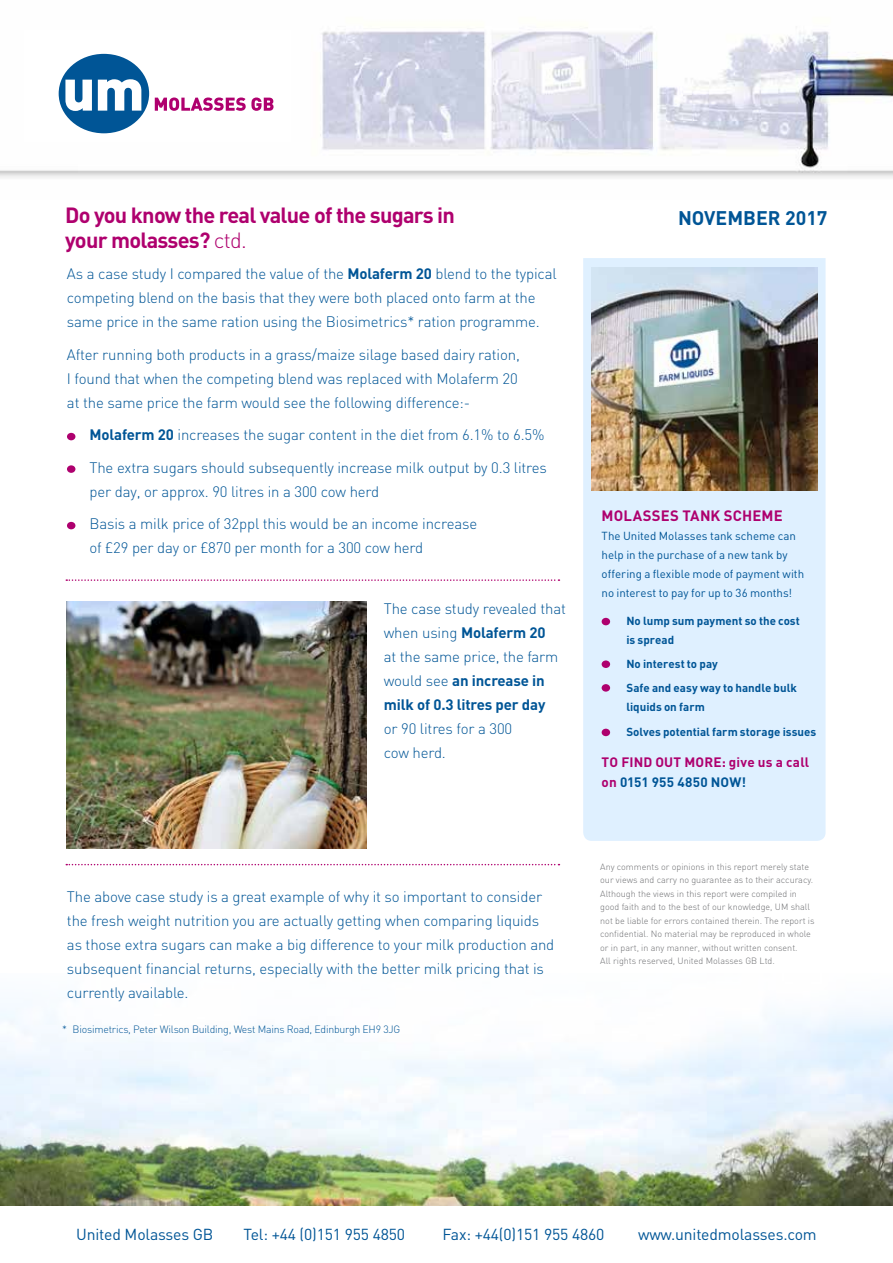
<style>
.page{position:relative;width:893px;height:1263px;background:#fff}
.page>*{position:absolute;margin:0;border:0;box-sizing:border-box;transform-origin:0 0}
.t1{font:700 21.75px/25.5px "DIN";letter-spacing:-.035em;color:#af006e}
.t2{font:700 19.5px "DIN";color:#005596}
.t3{font:15.75px "DIN";letter-spacing:-.01em;color:#005596}
.t4{font:300 15px/24px "DIN";letter-spacing:-.01em;color:#005596}
.t5{font:700 14.85px "DIN";letter-spacing:.005em;color:#ae006e}
.t6{font:700 13.5px/20.2px "DIN";letter-spacing:.01em;color:#ae006e}
.t7{font:11.55px/19px "DIN";color:#005596}
.t8{font:700 11.55px/19px "DIN";color:#005596}
.t9{font:300 10.5px "DIN";letter-spacing:-.02em;color:#005596}
.t10{font:300 9px/13.5px "DIN";color:#6d6e71}
.s1{font-weight:300}
.s2{font-weight:700}
.s3{color:#005596}
</style>
<div class="page">
<img style="left:0;top:1007px;width:893px;height:199px">
<div style="left:67px;top:433px;width:8px;height:7px;background:#ae006e;border-radius:50%"></div>
<div style="left:67px;top:465px;width:8px;height:8px;background:#ae006e;border-radius:50%"></div>
<div style="left:67px;top:522px;width:8px;height:7px;background:#ae006e;border-radius:50%"></div>
<img style="left:0;top:27px;width:893px;height:151px">
<div style="left:24px;top:31px;width:267px;height:111px;background:#fff"></div>
<div style="left:59px;top:54px;width:90px;height:79px;background:#005596;border-radius:50%"></div>
<svg style="left:65px;top:80px;width:27px;height:31px"></svg>
<svg style="left:98px;top:79px;width:43px;height:32px"></svg>
<svg style="left:155px;top:98px;width:119px;height:13px"></svg>
<img style="left:67px;top:601px;width:300px;height:247px">
<div style="left:583px;top:258px;width:243px;height:583px;background:#dff0ff"></div>
<img style="left:592px;top:268px;width:226px;height:222px">
<div style="left:602px;top:618px;width:8px;height:7px;background:#ae006e;border-radius:50%"></div>
<div style="left:602px;top:660px;width:8px;height:8px;background:#ae006e;border-radius:50%"></div>
<div style="left:602px;top:684px;width:8px;height:8px;background:#ae006e;border-radius:50%"></div>
<div style="left:602px;top:729px;width:8px;height:7px;background:#ae006e;border-radius:50%"></div>
<svg style="left:66px;top:864px;width:493px;height:1px"></svg>
<svg style="left:66px;top:579px;width:493px;height:2px"></svg>
<h1 class="t1" style="left:65px;top:201px;width:391px">Do you know the real value of the sugars in your molasses? <span class="s1">ctd.</span></h1>
<h2 class="t2" style="left:678px;top:205px;width:151px">NOVEMBER 2017</h2>
<p class="t4" style="left:67px;top:262px;width:491px">As a case study I compared the value of the <span class="s2">Molaferm 20</span> blend to the typical competing blend on the basis that they were both placed onto farm at the same price in the same ration using the Biosimetrics* ration programme.</p>
<p class="t4" style="left:67px;top:342px;width:454px">After running both products in a grass/maize silage based dairy ration,<br>I found that when the competing blend was replaced with Molaferm 20 at the same price the farm would see the following difference:-</p>
<p class="t4" style="left:89px;top:418px;width:459px;line-height:32.5px"><span class="s2">Molaferm 20</span> increases the sugar content in the diet from 6.1% to 6.5%<br>The extra sugars should subsequently increase milk output by 0.3 litres</p>
<p class="t4" style="left:89px;top:475px;width:389px;line-height:32.5px">per day, or approx. 90 litres in a 300 cow herd<br>Basis a milk price of 32ppl this would be an income increase</p>
<p class="t4" style="left:89px;top:536px;width:335px">of £29 per day or £870 per month for a 300 cow herd</p>
<p class="t4" style="left:384px;top:597px;width:184px">The case study revealed that when using <span class="s2">Molaferm 20<br></span>at the same price, the farm would see <span class="s2">an increase in milk of 0.3 litres per day</span></p>
<p class="t4" style="left:384px;top:717px;width:130px">or 90 litres for a 300 cow herd.</p>
<p class="t4" style="left:67px;top:884px;width:489px">The above case study is a great example of why it so important to consider the fresh weight nutrition you are actually getting when comparing liquids as those extra sugars can make a big difference to your milk production and subsequent financial returns, especially with the better milk pricing that is currently available.</p>
<p class="t9" style="left:62px;top:1023px;width:340px">* Biosimetrics, Peter Wilson Building, West Mains Road, Edinburgh EH9 3JG</p>
<p class="t5" style="left:602px;top:506px;width:183px">MOLASSES TANK SCHEME</p>
<p class="t7" style="left:602px;top:526px;width:204px">The United Molasses tank scheme can help in the purchase of a new tank by offering a flexible mode of payment with no interest to pay for up to 36 months!</p>
<p class="t8" style="left:626px;top:611px;width:175px">No lump sum payment so the cost is spread</p>
<p class="t8" style="left:626px;top:651px;width:172px;line-height:23.7px">No interest to pay<br>Safe and easy way to handle bulk</p>
<p class="t8" style="left:626px;top:696px;width:80px">liquids on farm</p>
<p class="t8" style="left:626px;top:722px;width:192px">Solves potential farm storage issues</p>
<p class="t6" style="left:602px;top:751px;width:209px">TO FIND OUT MORE: give us a call on <span class="s3">0151 955 4850 NOW!</span></p>
<p class="t10" style="left:600px;top:859px;width:216px">Any comments or opinions in this report merely state our views and carry no guarantee as to their accuracy.<br>Although the views in this report were compiled in good faith and to the best of our knowledge, UM shall not be liable for errors contained therein. The report is confidential. No material may be reproduced in whole or in part, in any manner, without written consent.<br>All rights reserved, United Molasses GB Ltd.</p>
<p class="t3" style="left:76px;top:1224px;width:139px">United Molasses GB</p>
<p class="t3" style="left:243px;top:1224px;width:163px">Tel: +44 (0)151 955 4850</p>
<p class="t3" style="left:443px;top:1224px;width:163px">Fax: +44(0)151 955 4860</p>
<p class="t3" style="left:638px;top:1224px;width:180px">www.unitedmolasses.com</p>
<p class="t3" style="left:317px;top:1224px;width:90px">20 7220 6 5</p>
<p class="t3" style="left:516px;top:1224px;width:90px">20 7220 654</p>
</div>
